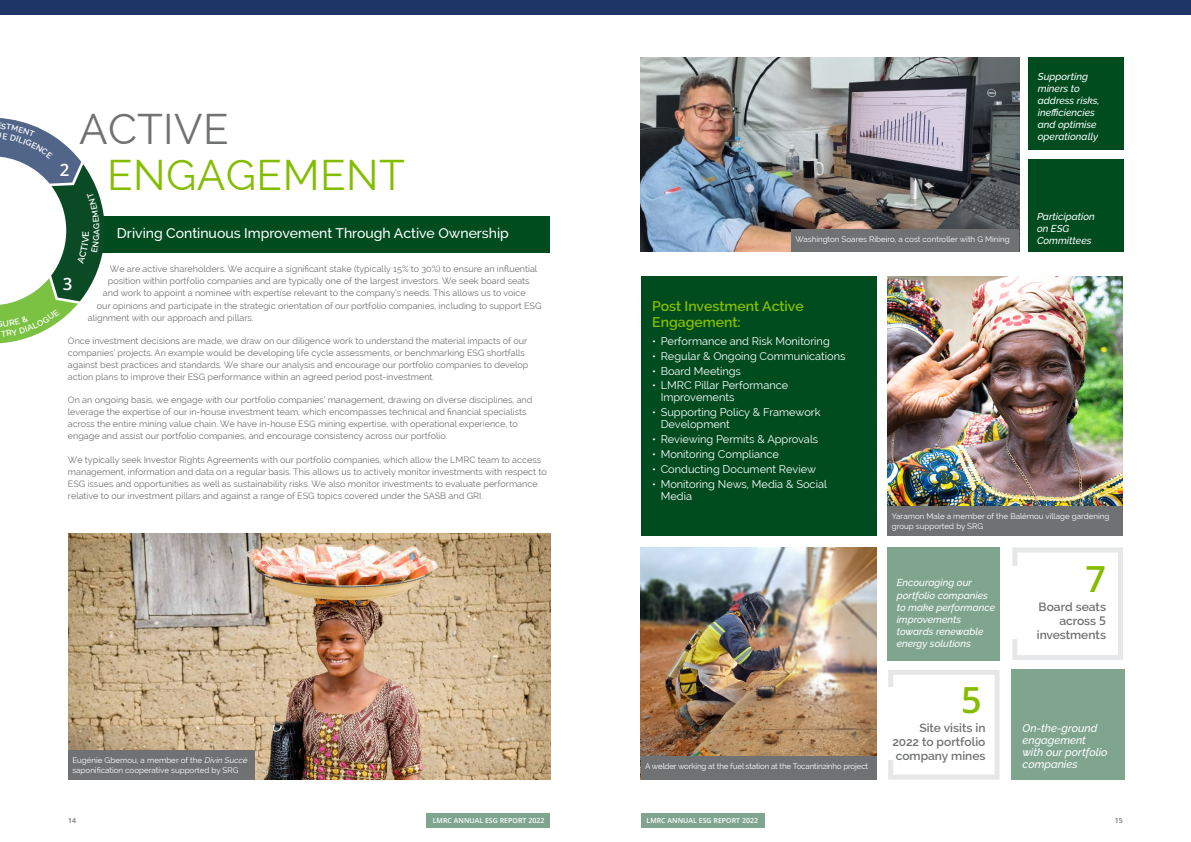
<style>
.page{position:relative;width:1191px;height:842px;background:#fff}
.page>*{position:absolute;margin:0;border:0;box-sizing:border-box;transform-origin:0 0}
.HEADERS{font:42px/46px "Raleway";letter-spacing:.01em;color:#84bd00}
.STATS{font:600 36px "Open Sans";color:#84bd00}
.t1{font:600 16.8px "Open Sans";color:#fff}
.DECK{font:500 14px "Raleway";color:#fff}
.Crosshead{font:600 14px/16px "Raleway";color:#84bd00}
.Sub_Header_15{font:600 12px/14px "Raleway";color:#707172;text-align:right}
.t2{font:11px/12px "Raleway";color:#fff}
.DECK-2{font:italic 500 11px/12px "Raleway";color:#fff}
.DECK-3{font:italic 500 10px/12px "Raleway";color:#fff}
.DECK-4{font:9px/12px "Raleway";color:#707172}
.t3{font:8px/9.6px "Raleway";color:#fff}
.t4{font:8px "Raleway";letter-spacing:-.02em;color:#fff}
.SECTION{font:600 7px "Open Sans";letter-spacing:.005em;color:#fff}
.CONTENT{font:600 7px "Open Sans";color:#707172}
.s1{color:#707172}
.s2{font-family:"Open Sans"}
.s3{font-style:italic}
</style>
<div class="page">
<div style="left:641px;top:814px;width:123px;height:14px;background:#80a58f"></div>
<div style="left:427px;top:814px;width:123px;height:14px;background:#80a58f"></div>
<div style="left:0;top:0;width:1191px;height:14px;background:#1e3667"></div>
<div style="left:68px;top:216px;width:482px;height:36px;background:#014c1f"></div>
<img style="left:68px;top:534px;width:482px;height:246px">
<img style="left:887px;top:276px;width:236px;height:230px">
<div style="left:641px;top:276px;width:235px;height:260px;background:#014c1f"></div>
<div style="left:887px;top:547px;width:112px;height:113px;background:#80a58f"></div>
<div style="left:1011px;top:669px;width:113px;height:111px;background:#80a58f"></div>
<div style="left:1012px;top:547px;width:111px;height:113px;border:5px solid #e6e7e9"></div>
<div style="left:1002px;top:566px;width:104px;height:73px;background:#fff"></div>
<div style="left:888px;top:670px;width:111px;height:110px;border:5px solid #e6e7e9"></div>
<div style="left:878px;top:687px;width:103px;height:73px;background:#fff"></div>
<img style="left:641px;top:547px;width:235px;height:209px">
<img style="left:641px;top:57px;width:378px;height:195px">
<div style="left:1028px;top:159px;width:95px;height:93px;background:#014c1f"></div>
<div style="left:1028px;top:57px;width:95px;height:93px;background:#014c1f"></div>
<div style="left:68px;top:750px;width:186px;height:30px;background:#707172"></div>
<div style="left:641px;top:756px;width:235px;height:24px;background:#707172"></div>
<div style="left:791px;top:229px;width:228px;height:23px;background:#707172"></div>
<div style="left:887px;top:506px;width:236px;height:30px;background:#707172"></div>
<svg style="left:0;top:118px;width:112px;height:226px"></svg>
<p class="t1" style="left:60px;top:159px;width:11px">2</p>
<p class="HEADERS" style="left:107px;top:106px;width:299px;text-indent:-28px"><span class="s1">ACTIVE<br></span>ENGAGEMENT</p>
<p class="DECK" style="left:117px;top:225px;width:393px">Driving Continuous Improvement Through Active Ownership</p>
<p class="DECK-4" style="left:110px;top:263px;width:429px">We are active shareholders. We acquire a significant stake (typically 15% to 30%) to ensure an influential</p>
<p class="DECK-4" style="left:108px;top:275px;width:423px">position within portfolio companies and are typically one of the largest investors. We seek board seats</p>
<p class="DECK-4" style="left:103px;top:287px;width:424px">and work to appoint a nominee with expertise relevant to the company’s needs. This allows us to voice</p>
<p class="DECK-4" style="left:97px;top:299px;width:446px">our opinions and participate in the strategic orientation of our portfolio companies, including to support ESG</p>
<p class="DECK-4" style="left:88px;top:311px;width:167px">alignment with our approach and pillars.</p>
<p class="DECK-4" style="left:68px;top:335px;width:462px">Once investment decisions are made, we draw on our diligence work to understand the material impacts of our companies’ projects. An example would be developing life cycle assessments, or benchmarking ESG shortfalls against best practices and standards. We share our analysis and encourage our portfolio companies to develop action plans to improve their ESG performance within an agreed period post-investment.</p>
<p class="DECK-4" style="left:68px;top:394px;width:466px">On an ongoing basis, we engage with our portfolio companies’ management, drawing on diverse disciplines, and leverage the expertise of our in-house investment team, which encompasses technical and financial specialists across the entire mining value chain. We have in-house ESG mining expertise, with operational experience, to engage and assist our portfolio companies, and encourage consistency across our portfolio.</p>
<p class="DECK-4" style="left:68px;top:453px;width:480px">We typically seek Investor Rights Agreements with our portfolio companies, which allow the LMRC team to access management, information and data on a regular basis. This allows us to actively monitor investments with respect to ESG issues and opportunities as well as sustainability risks. We also monitor investments to evaluate performance relative to our investment pillars and against a range of ESG topics covered under the SASB and GRI.</p>
<p class="t1" style="left:63px;top:272px;width:11px">3</p>
<p class="t3" style="left:795px;top:235px;width:216px">Washington Soares Ribeiro, a cost controller with G Mining</p>
<p class="Crosshead" style="left:652px;top:298px;width:153px">Post Investment Active<br>Engagement:</p>
<p class="t2" style="left:652px;top:335px;width:179px">• Performance and Risk Monitoring</p>
<p class="t2" style="left:652px;top:350px;width:195px">• Regular &amp; Ongoing Communications</p>
<p class="t2" style="left:652px;top:365px;width:90px">• Board Meetings</p>
<p class="t2" style="left:660px;top:379px;width:129px;text-indent:-9px">• LMRC Pillar Performance<br>Improvements</p>
<p class="t2" style="left:660px;top:406px;width:161px;text-indent:-9px">• Supporting Policy &amp; Framework<br>Development</p>
<p class="t2" style="left:652px;top:433px;width:168px">• Reviewing Permits &amp; Approvals</p>
<p class="t2" style="left:652px;top:448px;width:128px">• Monitoring Compliance</p>
<p class="t2" style="left:652px;top:463px;width:165px">• Conducting Document Review</p>
<p class="t2" style="left:660px;top:478px;width:168px;text-indent:-9px">• Monitoring News, Media &amp; Social<br>Media</p>
<p class="DECK-3" style="left:1037px;top:71px;width:63px">Supporting miners to address risks, inefficiencies and optimise operationally</p>
<p class="DECK-3" style="left:1037px;top:210px;width:59px">Participation on ESG<br>Committees</p>
<p class="t3" style="left:892px;top:512px;width:219px">Yaramon Male a member of the Balémou village gardening group supported by SRG</p>
<p class="DECK-3" style="left:896px;top:577px;width:100px">Encouraging our portfolio companies to make performance improvements towards renewable energy solutions</p>
<p class="STATS" style="left:1085px;top:554px;width:22px">7</p>
<p class="Sub_Header_15" style="left:1037px;top:600px;width:71px">Board seats across <span class="s2">5 </span>investments</p>
<p class="t3" style="left:72px;top:755px;width:178px">Eugénie Gbemou, a member of the <span class="s3">Divin Succè </span>saponification cooperative supported by SRG</p>
<p class="t4" style="left:645px;top:762px;width:225px">A welder working at the fuel station at the Tocantinzinho project</p>
<p class="STATS" style="left:961px;top:675px;width:22px">5</p>
<p class="Sub_Header_15" style="left:892px;top:721px;width:95px;text-align:justify;text-indent:27px">Site visits in 2022 to portfolio company mines</p>
<p class="DECK-2" style="left:1022px;top:722px;width:87px">On-the-ground engagement with our portfolio companies</p>
<p class="CONTENT" style="left:68px;top:816px;width:9px">14</p>
<p class="SECTION" style="left:433px;top:816px;width:113px">LMRC ANNUAL ESG REPORT 2022</p>
<p class="SECTION" style="left:646px;top:816px;width:113px">LMRC ANNUAL ESG REPORT 2022</p>
<p class="CONTENT" style="left:1115px;top:816px;width:9px">15</p>
</div>
